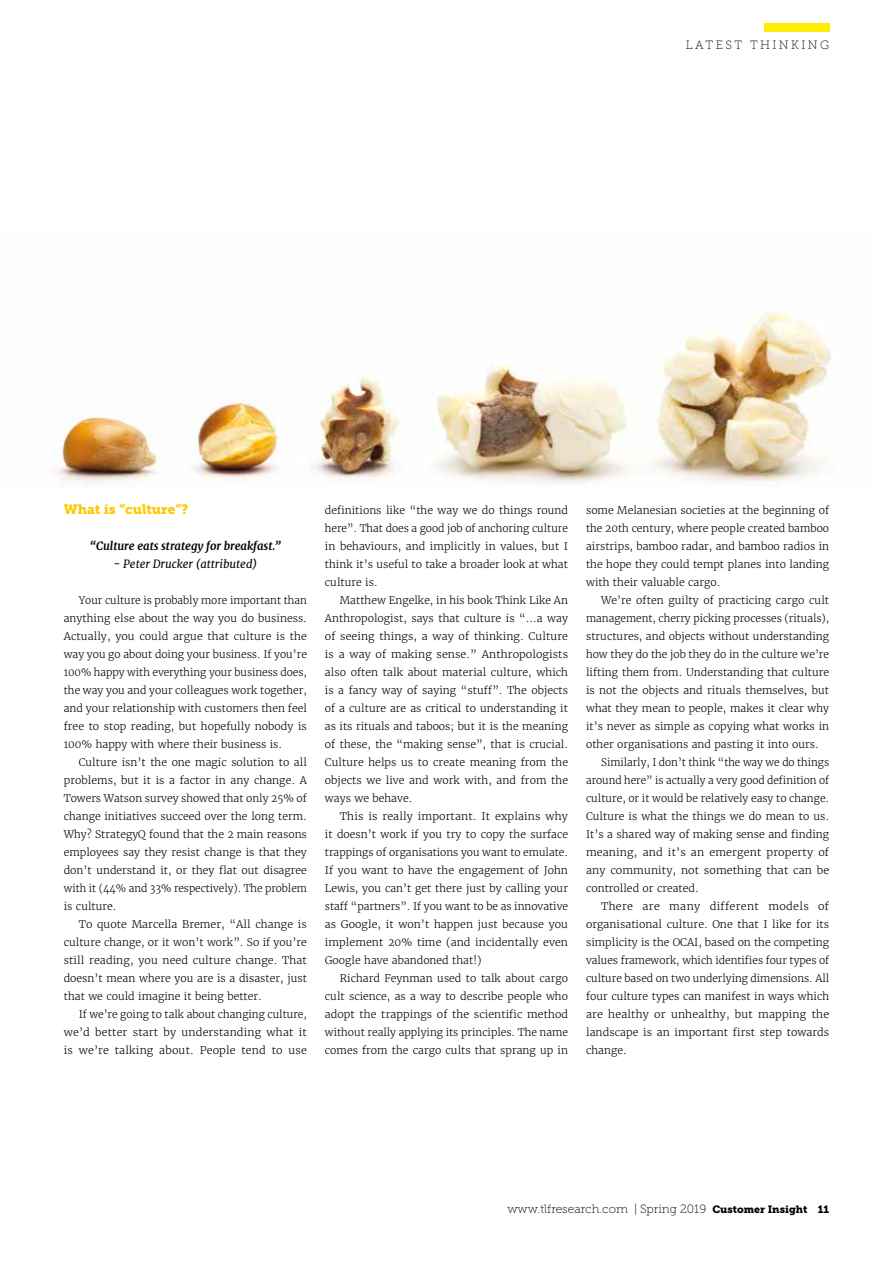
<style>
.page{position:relative;width:893px;height:1263px;background:#fff}
.page>*{position:absolute;margin:0;border:0;box-sizing:border-box;transform-origin:0 0}
.t1{font:13.5px "Museo Slab 900";color:#fec800}
.t2{font:12px "Museo Slab 100";color:#000}
.t3{font:12px "Museo Slab 100";letter-spacing:.2em;color:#000}
.t4{font:italic 700 11.25px "Merriweather";color:#000}
.t5{font:italic 11.25px "Merriweather";color:#000}
.t6{font:300 10.5px/18px "Merriweather";color:#000;text-align:justify}
.t7{font:300 10.5px "Merriweather";letter-spacing:.03em;color:#000}
.s1{font-family:"Museo Slab 900";font-size:10.5px}
</style>
<div class="page">
<img style="left:53px;top:312px;width:779px;height:174px">
<div style="left:764px;top:23px;width:65px;height:9px;background:#ffed00"></div>
<p class="t3" style="left:686px;top:39px;width:145px">LATEST THINKING</p>
<p class="t1" style="left:64px;top:501px;width:126px">What is “culture”?</p>
<p class="t4" style="left:90px;top:539px;width:193px">“Culture eats strategy for breakfast.”</p>
<p class="t5" style="left:113px;top:557px;width:145px">- Peter Drucker (attributed)</p>
<p class="t6" style="left:64px;top:591px;width:245px;text-indent:15px">Your culture is probably more important than anything else about the way you do business.<br>Actually, you could argue that culture is the way you go about doing your business. If you’re 100% happy with everything your business does, the way you and your colleagues work together, and your relationship with customers then feel free to stop reading, but hopefully nobody is 100% happy with where their business is.</p>
<p class="t6" style="left:64px;top:753px;width:245px;text-indent:15px">Culture isn’t the one magic solution to all problems, but it is a factor in any change. A Towers Watson survey showed that only 25% of change initiatives succeed over the long term.<br>Why? StrategyQ found that the 2 main reasons employees say they resist change is that they don’t understand it, or they flat out disagree with it (44% and 33% respectively). The problem is culture.</p>
<p class="t6" style="left:64px;top:915px;width:245px;text-indent:15px">To quote Marcella Bremer, “All change is culture change, or it won’t work”. So if you’re still reading, you need culture change. That doesn’t mean where you are is a disaster, just that we could imagine it being better.</p>
<p class="t6" style="left:64px;top:1005px;width:245px;text-indent:15px">If we’re going to talk about changing culture, we’d better start by understanding what it is we’re talking about. People tend to use</p>
<p class="t6" style="left:325px;top:501px;width:245px">definitions like “the way we do things round here”. That does a good job of anchoring culture in behaviours, and implicitly in values, but I think it’s useful to take a broader look at what culture is.</p>
<p class="t6" style="left:325px;top:591px;width:245px;text-indent:15px">Matthew Engelke, in his book Think Like An Anthropologist, says that culture is “…a way of seeing things, a way of thinking. Culture is a way of making sense.” Anthropologists also often talk about material culture, which is a fancy way of saying “stuff”. The objects of a culture are as critical to understanding it as its rituals and taboos; but it is the meaning of these, the “making sense”, that is crucial.<br>Culture helps us to create meaning from the objects we live and work with, and from the ways we behave.</p>
<p class="t6" style="left:325px;top:807px;width:245px;text-indent:15px">This is really important. It explains why it doesn’t work if you try to copy the surface trappings of organisations you want to emulate.<br>If you want to have the engagement of John Lewis, you can’t get there just by calling your staff “partners”. If you want to be as innovative as Google, it won’t happen just because you implement 20% time (and incidentally even Google have abandoned that!)</p>
<p class="t6" style="left:325px;top:969px;width:245px;text-indent:15px">Richard Feynman used to talk about cargo cult science, as a way to describe people who adopt the trappings of the scientific method without really applying its principles. The name comes from the cargo cults that sprang up in</p>
<p class="t6" style="left:586px;top:501px;width:245px">some Melanesian societies at the beginning of the 20th century, where people created bamboo airstrips, bamboo radar, and bamboo radios in the hope they could tempt planes into landing with their valuable cargo.</p>
<p class="t6" style="left:601px;top:591px;width:230px">We’re often guilty of practicing cargo cult</p>
<p class="t6" style="left:586px;top:609px;width:245px">management, cherry picking processes (rituals),</p>
<p class="t6" style="left:586px;top:627px;width:245px">structures, and objects without understanding</p>
<p class="t6" style="left:586px;top:645px;width:245px">how they do the job they do in the culture we’re</p>
<p class="t6" style="left:586px;top:663px;width:245px">lifting them from. Understanding that culture</p>
<p class="t6" style="left:586px;top:681px;width:245px">is not the objects and rituals themselves, but</p>
<p class="t6" style="left:586px;top:699px;width:245px">what they mean to people, makes it clear why</p>
<p class="t6" style="left:586px;top:717px;width:245px">it’s never as simple as copying what works in</p>
<p class="t6" style="left:586px;top:735px;width:234px">other organisations and pasting it into ours.</p>
<p class="t6" style="left:601px;top:753px;width:230px">Similarly, I don’t think “the way we do things</p>
<p class="t6" style="left:586px;top:771px;width:245px">around here” is actually a very good definition of</p>
<p class="t6" style="left:586px;top:789px;width:245px">culture, or it would be relatively easy to change.</p>
<p class="t6" style="left:586px;top:807px;width:245px">Culture is what the things we do mean to us.</p>
<p class="t6" style="left:586px;top:825px;width:245px">It’s a shared way of making sense and finding</p>
<p class="t6" style="left:586px;top:843px;width:245px">meaning, and it’s an emergent property of</p>
<p class="t6" style="left:586px;top:861px;width:245px">any community, not something that can be</p>
<p class="t6" style="left:586px;top:879px;width:114px">controlled or created.</p>
<p class="t7" style="left:601px;top:899px;width:230px">There are many different models of</p>
<p class="t6" style="left:586px;top:915px;width:245px">organisational culture. One that I like for its</p>
<p class="t6" style="left:586px;top:933px;width:245px">simplicity is the OCAI, based on the competing</p>
<p class="t6" style="left:586px;top:951px;width:245px">values framework, which identifies four types of</p>
<p class="t6" style="left:586px;top:969px;width:245px">culture based on two underlying dimensions. All</p>
<p class="t6" style="left:586px;top:987px;width:245px">four culture types can manifest in ways which</p>
<p class="t6" style="left:586px;top:1005px;width:245px">are healthy or unhealthy, but mapping the</p>
<p class="t6" style="left:586px;top:1023px;width:245px">landscape is an important first step towards</p>
<p class="t6" style="left:586px;top:1041px;width:42px">change.</p>
<p class="t2" style="left:507px;top:1203px;width:323px">www.tlfresearch.com | Spring 2019 <span class="s1">Customer Insight 11</span></p>
</div>
